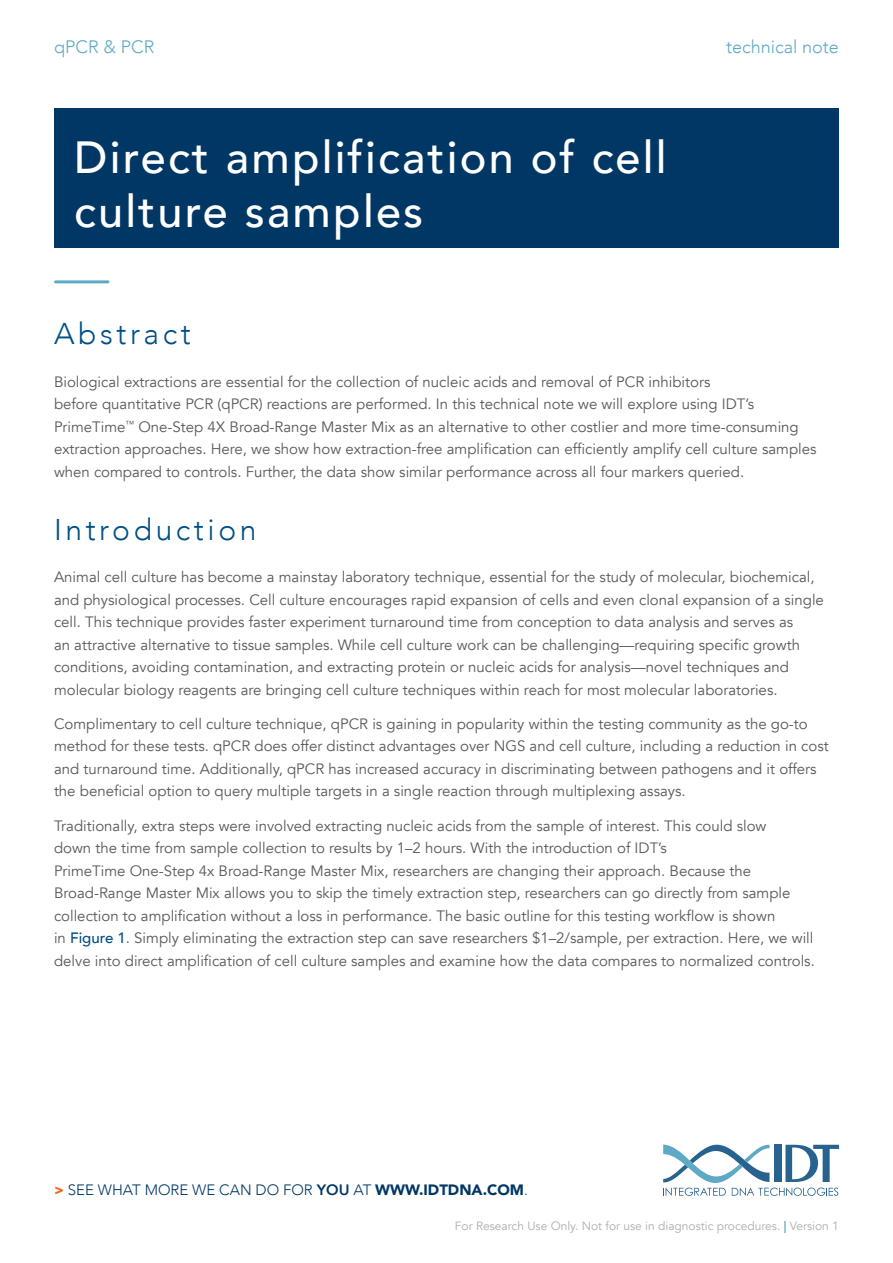
<style>
.page{position:relative;width:893px;height:1263px;background:#fff}
.page>*{position:absolute;margin:0;border:0;box-sizing:border-box;transform-origin:0 0}
.t1{font:500 45px/54px "Avenir";letter-spacing:.05em;color:#fff}
.t2{font:300 30px "Avenir";letter-spacing:.12em;color:#004f87}
.t3{font:300 18px "Avenir";color:#5ea9c5}
.t4{font:15px/22.5px "Avenir";color:#57585a}
.t5{font:300 15px "Avenir";color:#003764}
.t6{font:12px "Avenir";color:#aeadaf}
.s1{font-weight:500;color:#004f87}
.s2{font-weight:900;color:#f36821}
.s3{font-weight:800}
.s4{font-weight:900}
.s5{font-weight:800;color:#5ea9c5}
</style>
<div class="page">
<svg style="left:663px;top:1144px;width:176px;height:51px"></svg>
<div style="left:54px;top:108px;width:785px;height:140px;background:#003764"></div>
<hr style="left:56px;top:280px;width:52px;height:3px;background:#5ea9c5">
<p class="t3" style="left:54px;top:36px;width:102px">qPCR &amp; PCR</p>
<p class="t3" style="left:726px;top:36px;width:114px">technical note</p>
<h1 class="t1" style="left:74px;top:128px;width:594px">Direct amplification of cell culture samples</h1>
<h2 class="t2" style="left:54px;top:316px;width:138px">Abstract</h2>
<p class="t4" style="left:54px;top:371px;width:764px">Biological extractions are essential for the collection of nucleic acids and removal of PCR inhibitors<br>before quantitative PCR (qPCR) reactions are performed. In this technical note we will explore using IDT’s PrimeTime<sup>™</sup> One-Step 4X Broad-Range Master Mix as an alternative to other costlier and more time-consuming extraction approaches. Here, we show how extraction-free amplification can efficiently amplify cell culture samples when compared to controls. Further, the data show similar performance across all four markers queried.</p>
<h2 class="t2" style="left:54px;top:511px;width:204px">Introduction</h2>
<p class="t4" style="left:54px;top:566px;width:771px">Animal cell culture has become a mainstay laboratory technique, essential for the study of molecular, biochemical, and physiological processes. Cell culture encourages rapid expansion of cells and even clonal expansion of a single cell. This technique provides faster experiment turnaround time from conception to data analysis and serves as<br>an attractive alternative to tissue samples. While cell culture work can be challenging—requiring specific growth conditions, avoiding contamination, and extracting protein or nucleic acids for analysis—novel techniques and molecular biology reagents are bringing cell culture techniques within reach for most molecular laboratories.</p>
<p class="t4" style="left:54px;top:713px;width:776px">Complimentary to cell culture technique, qPCR is gaining in popularity within the testing community as the go-to method for these tests. qPCR does offer distinct advantages over NGS and cell culture, including a reduction in cost and turnaround time. Additionally, qPCR has increased accuracy in discriminating between pathogens and it offers the beneficial option to query multiple targets in a single reaction through multiplexing assays.</p>
<p class="t4" style="left:54px;top:814px;width:762px">Traditionally, extra steps were involved extracting nucleic acids from the sample of interest. This could slow<br>down the time from sample collection to results by 1–2 hours. With the introduction of IDT’s<br>PrimeTime One-Step 4x Broad-Range Master Mix, researchers are changing their approach. Because the Broad-Range Master Mix allows you to skip the timely extraction step, researchers can go directly from sample collection to amplification without a loss in performance. The basic outline for this testing workflow is shown<br>in <span class="s1">Figure 1</span>. Simply eliminating the extraction step can save researchers $1–2/sample, per extraction. Here, we will delve into direct amplification of cell culture samples and examine how the data compares to normalized controls.</p>
<p class="t5" style="left:54px;top:1181px;width:475px"><span class="s2">&gt;</span> SEE WHAT MORE WE CAN DO FOR <span class="s3">YOU</span> AT <span class="s4">WWW.IDTDNA.COM</span>.</p>
<p class="t6" style="left:455px;top:1219px;width:385px">For Research Use Only. Not for use in diagnostic procedures. <span class="s5">|</span> Version 1</p>
</div>
